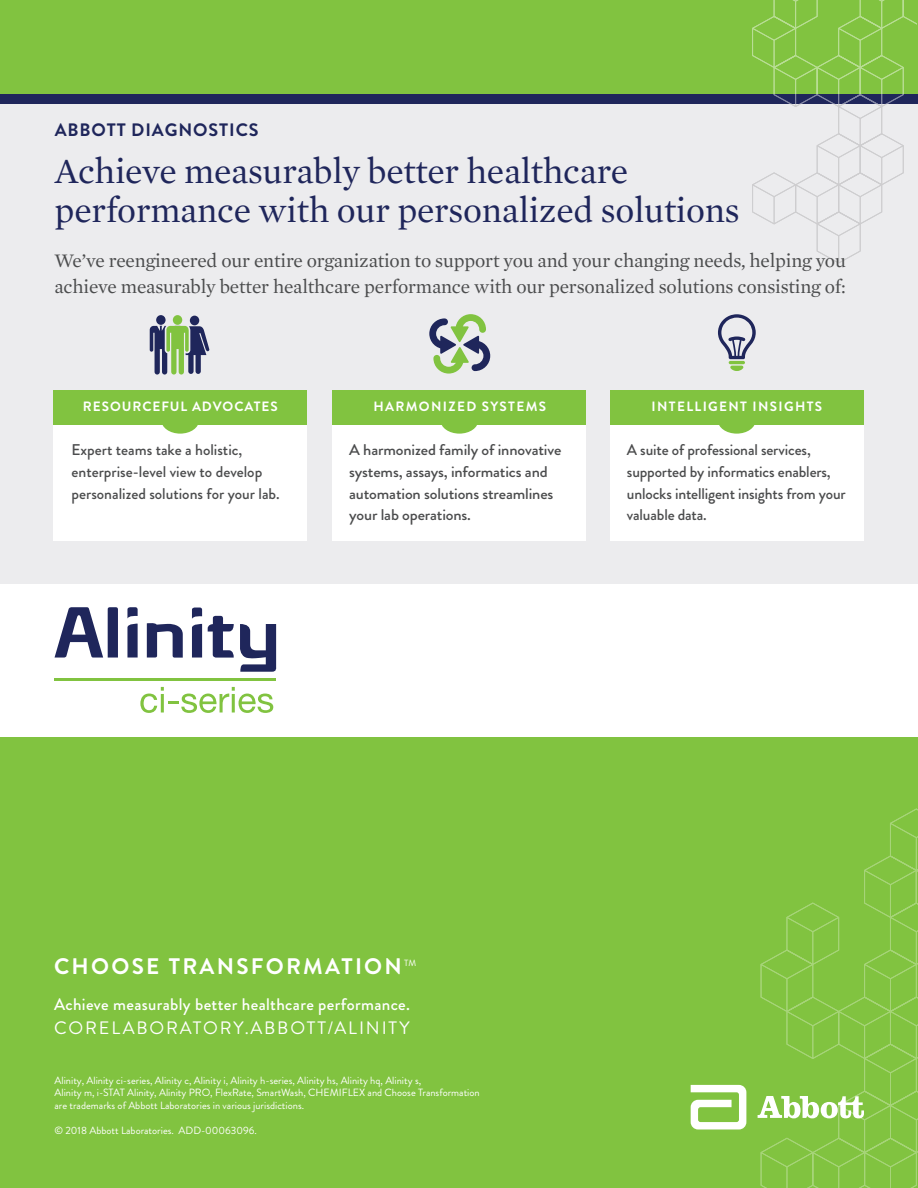
<style>
.page{position:relative;width:918px;height:1188px;background:#fff}
.page>*{position:absolute;margin:0;border:0;box-sizing:border-box;transform-origin:0 0}
.t1{font:36px/39px "Mercury Text G1";letter-spacing:-.01em;color:#1f265b}
.t2{font:700 22.5px "Brandon Grotesque";letter-spacing:.1em;color:#fff}
.t3{font:19.5px/25.5px "Mercury Text G1";letter-spacing:-.01em;color:#4b4c4d}
.t4{font:18px "Brandon Grotesque";letter-spacing:.1em;color:#fff}
.t5{font:700 18px "Brandon Grotesque";letter-spacing:.05em;color:#1f265b}
.t6{font:500 16.8px "Brandon Grotesque";letter-spacing:.02em;color:#fff}
.t7{font:500 15.6px/21.6px "Brandon Grotesque";letter-spacing:-.01em;color:#4b4c4d}
.t8{font:500 15.6px/21.6px "Brandon Grotesque";letter-spacing:-.01em;color:#4b4c4d;scale:1.05 1}
.t9{font:700 13.5px "Brandon Grotesque";letter-spacing:.1em;color:#fff}
.t10{font:700 13.5px "Brandon Grotesque";letter-spacing:.07em;color:#fff}
.t11{font:10.5px/12.6px "Brandon Grotesque";color:#fff}
.t12{font:9px "Brandon Grotesque";color:#fff}
</style>
<div class="page">
<div style="left:0;top:93px;width:918px;height:490px;background:#ececee"></div>
<div style="left:0;top:94px;width:918px;height:10px;background:#1f265b"></div>
<div style="left:0;top:0;width:918px;height:94px;background:#81c340"></div>
<div style="left:0;top:737px;width:918px;height:451px;background:#81c340"></div>
<hr style="left:55px;top:678px;width:221px;height:3px;background:#81c340">
<svg style="left:240px;top:624px;width:37px;height:48px"></svg>
<svg style="left:147px;top:623px;width:36px;height:35px"></svg>
<svg style="left:55px;top:607px;width:63px;height:51px"></svg>
<svg style="left:208px;top:616px;width:26px;height:42px"></svg>
<svg style="left:192px;top:608px;width:10px;height:50px"></svg>
<svg style="left:127px;top:607px;width:11px;height:51px"></svg>
<svg style="left:140px;top:687px;width:133px;height:26px"></svg>
<div style="left:333px;top:423px;width:253px;height:117px;background:#fff"></div>
<div style="left:333px;top:390px;width:253px;height:34px;background:#81c340"></div>
<div style="left:441px;top:407px;width:37px;height:27px;background:#81c340;border-radius:50%"></div>
<div style="left:610px;top:423px;width:253px;height:117px;background:#fff"></div>
<div style="left:610px;top:390px;width:253px;height:34px;background:#81c340"></div>
<div style="left:718px;top:407px;width:38px;height:27px;background:#81c340;border-radius:50%"></div>
<div style="left:54px;top:423px;width:253px;height:117px;background:#fff"></div>
<div style="left:54px;top:390px;width:253px;height:34px;background:#81c340"></div>
<div style="left:161px;top:407px;width:38px;height:27px;background:#81c340;border-radius:50%"></div>
<svg style="left:429px;top:314px;width:61px;height:60px"></svg>
<div style="left:190px;top:316px;width:9px;height:9px;background:#1f265b;border-radius:50%"></div>
<div style="left:173px;top:315px;width:9px;height:10px;background:#81c340;border-radius:50%"></div>
<div style="left:156px;top:315px;width:10px;height:10px;background:#1f265b;border-radius:50%"></div>
<svg style="left:150px;top:326px;width:60px;height:49px"></svg>
<hr style="left:729px;top:361px;width:16px;height:3px;background:#81c340;border-radius:2px">
<svg style="left:718px;top:314px;width:38px;height:45px"></svg>
<svg style="left:730px;top:366px;width:13px;height:5px"></svg>
<svg style="left:752px;top:0;width:165px;height:264px"></svg>
<svg style="left:691px;top:1085px;width:55px;height:44px"></svg>
<svg style="left:758px;top:808px;width:160px;height:380px"></svg>
<p class="t5" style="left:55px;top:117px;width:205px">ABBOTT DIAGNOSTICS</p>
<p class="t1" style="left:55px;top:150px;width:687px">Achieve measurably better healthcare performance with our personalized solutions</p>
<p class="t3" style="left:55px;top:247px;width:793px">We’ve reengineered our entire organization to support you and your changing needs, helping you achieve measurably better healthcare performance with our personalized solutions consisting of:</p>
<p class="t10" style="left:83px;top:397px;width:196px">RESOURCEFUL ADVOCATES</p>
<p class="t9" style="left:373px;top:397px;width:174px">HARMONIZED SYSTEMS</p>
<p class="t9" style="left:652px;top:397px;width:172px">INTELLIGENT INSIGHTS</p>
<p class="t7" style="left:72px;top:439px;width:210px">Expert teams take a holistic, enterprise-level view to develop personalized solutions for your lab.</p>
<p class="t8" style="left:349px;top:439px;width:204px">A harmonized family of innovative systems, assays, informatics and automation solutions streamlines your lab operations.</p>
<p class="t7" style="left:627px;top:439px;width:220px">A suite of professional services, supported by informatics enablers, unlocks intelligent insights from your valuable data.</p>
<p class="t2" style="left:54px;top:950px;width:349px">CHOOSE TRANSFORMATION</p>
<p class="t12" style="left:404px;top:957px;width:13px">TM</p>
<p class="t6" style="left:54px;top:993px;width:358px">Achieve measurably better healthcare performance.</p>
<p class="t4" style="left:54px;top:1016px;width:357px">CORELABORATORY.ABBOTT/ALINITY</p>
<p class="t11" style="left:55px;top:1074px;width:427px">Alinity, Alinity ci-series, Alinity c, Alinity i, Alinity h-series, Alinity hs, Alinity hq, Alinity s,<br>Alinity m, i-STAT Alinity, Alinity PRO, FlexRate, SmartWash, CHEMIFLEX and Choose Transformation are trademarks of Abbott Laboratories in various jurisdictions.</p>
<p class="t11" style="left:55px;top:1124px;width:204px">© 2018 Abbott Laboratories. ADD-00063096.</p>
</div>
